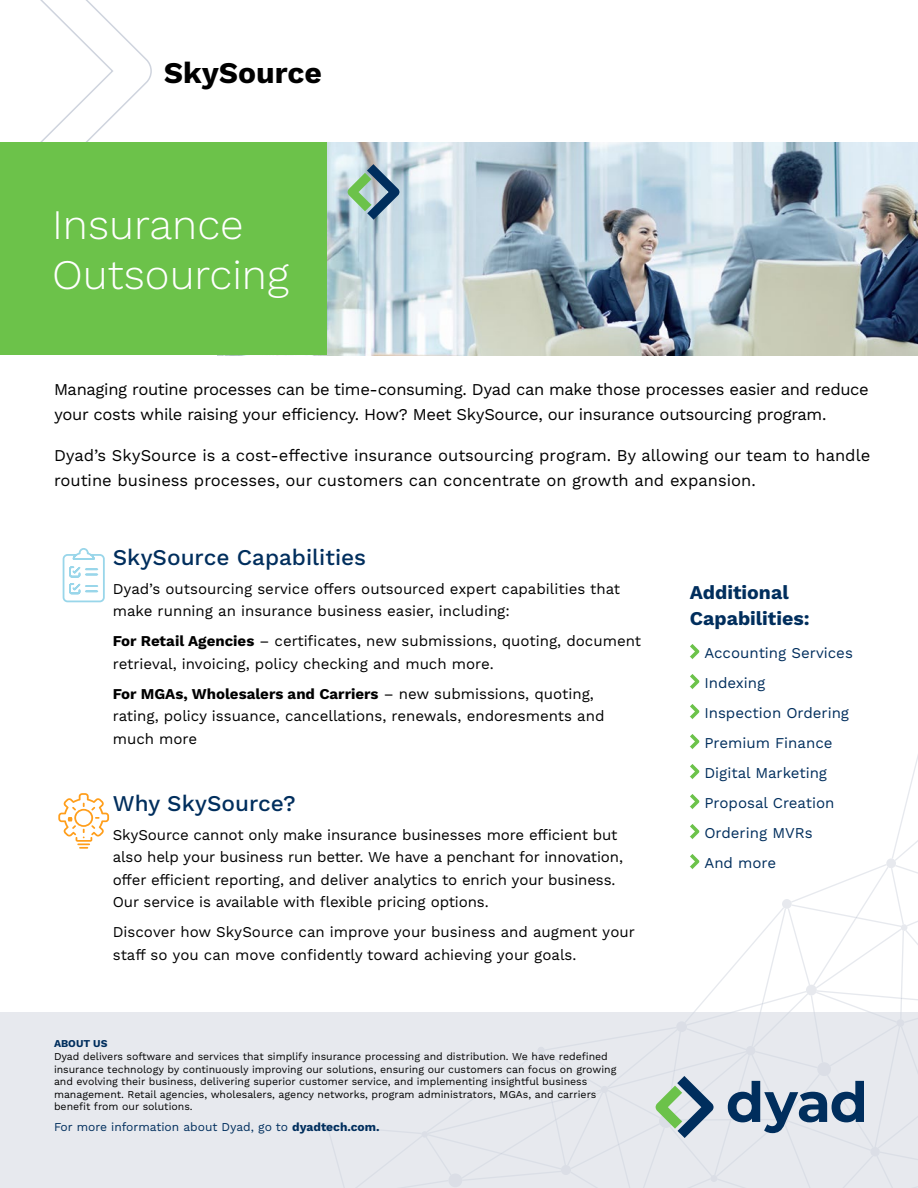
<style>
.page{position:relative;width:918px;height:1188px;background:#fff}
.page>*{position:absolute;margin:0;border:0;box-sizing:border-box;transform-origin:0 0}
.t1{font:300 42px/50.4px "Work Sans";color:#fff}
.t2{font:700 30px "Work Sans";color:#000}
.t3{font:500 22.5px "Work Sans";color:#002e5d}
.t4{font:700 19.5px/25.5px "Work Sans";color:#002e5d}
.t5{font:16.5px/25.5px "Work Sans";letter-spacing:-.02em;color:#000}
.t6{font:16.5px/25.5px "Work Sans";color:#000}
.t7{font:15px/22.5px "Work Sans";color:#000}
.t8{font:15px/30px "Work Sans";color:#002e5d}
.t9{font:12px "Work Sans";color:#002e5d}
.t10{font:10.5px/12.6px "Work Sans";color:#000}
.t11{font:700 10.5px "Work Sans";color:#002e5d}
.s1{font-weight:700}
</style>
<div class="page">
<svg style="left:34px;top:0;width:119px;height:143px"></svg>
<img style="left:326px;top:143px;width:592px;height:212px">
<div style="left:0;top:143px;width:326px;height:212px;background:#6cc24a"></div>
<svg style="left:348px;top:164px;width:51px;height:56px;background:#8cadac"></svg>
<svg style="left:690px;top:644px;width:9px;height:15px"></svg>
<svg style="left:690px;top:674px;width:9px;height:15px"></svg>
<svg style="left:690px;top:704px;width:9px;height:15px"></svg>
<div style="left:0;top:1012px;width:918px;height:176px;background:#e7e9ee"></div>
<svg style="left:323px;top:734px;width:595px;height:454px"></svg>
<svg style="left:62px;top:548px;width:43px;height:55px"></svg>
<svg style="left:58px;top:793px;width:51px;height:56px"></svg>
<h2 class="t2" style="left:164px;top:55px;width:160px">SkySource</h2>
<h1 class="t1" style="left:52px;top:201px;width:238px">Insurance<br>Outsourcing</h1>
<p class="t5" style="left:54px;top:377px;width:816px">Managing routine processes can be time-consuming. Dyad can make those processes easier and reduce your costs while raising your efficiency. How? Meet SkySource, our insurance outsourcing program.</p>
<p class="t6" style="left:54px;top:443px;width:818px">Dyad’s SkySource is a cost-effective insurance outsourcing program. By allowing our team to handle routine business processes, our customers can concentrate on growth and expansion.</p>
<h3 class="t3" style="left:113px;top:544px;width:255px">SkySource Capabilities</h3>
<p class="t7" style="left:113px;top:578px;width:509px">Dyad’s outsourcing service offers outsourced expert capabilities that make running an insurance business easier, including:</p>
<p class="t7" style="left:113px;top:630px;width:530px"><span class="s1">For Retail Agencies</span> – certificates, new submissions, quoting, document retrieval, invoicing, policy checking and much more.</p>
<p class="t7" style="left:113px;top:683px;width:493px"><span class="s1">For MGAs, Wholesalers and Carriers</span> – new submissions, quoting, rating, policy issuance, cancellations, renewals, endoresments and much more</p>
<h3 class="t3" style="left:113px;top:790px;width:185px">Why SkySource?</h3>
<p class="t7" style="left:113px;top:824px;width:512px">SkySource cannot only make insurance businesses more efficient but also help your business run better. We have a penchant for innovation, offer efficient reporting, and deliver analytics to enrich your business.<br>Our service is available with flexible pricing options.</p>
<p class="t7" style="left:113px;top:921px;width:524px">Discover how SkySource can improve your business and augment your staff so you can move confidently toward achieving your goals.</p>
<p class="t11" style="left:54px;top:1038px;width:55px">ABOUT US</p>
<p class="t10" style="left:54px;top:1051px;width:564px">Dyad delivers software and services that simplify insurance processing and distribution. We have redefined insurance technology by continuously improving our solutions, ensuring our customers can focus on growing and evolving their business, delivering superior customer service, and implementing insightful business management. Retail agencies, wholesalers, agency networks, program administrators, MGAs, and carriers benefit from our solutions.</p>
<p class="t9" style="left:54px;top:1120px;width:327px">For more information about Dyad, go to <span class="s1">dyadtech.com.</span></p>
<h3 class="t4" style="left:690px;top:581px;width:121px">Additional<br>Capabilities:</h3>
<p class="t8" style="left:704px;top:638px;width:150px">Accounting Services<br>Indexing<br>Inspection Ordering<br>Premium Finance<br>Digital Marketing<br>Proposal Creation<br>Ordering MVRs<br>And more</p>
</div>
